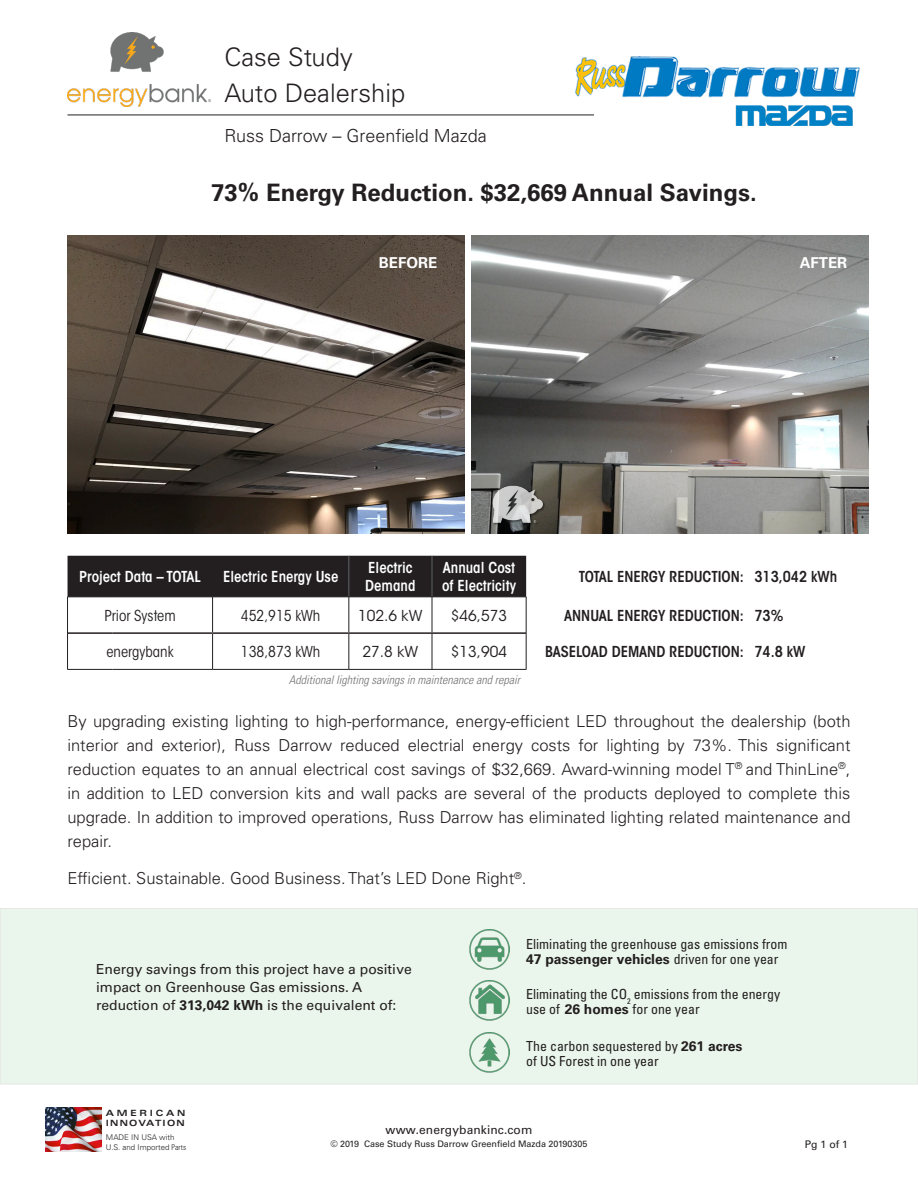
<style>
.page{position:relative;width:918px;height:1188px;background:#fff}
.page>*{position:absolute;margin:0;border:0;box-sizing:border-box;transform-origin:0 0}
.t1{font:300 25.5px/36px "Univers LT Std";color:#231f20}
.t2{font:700 24px "Univers LT Std";color:#231f20}
.t3{font:300 18px "Univers LT Std";color:#231f20}
.t4{font:300 16.5px/24px "Univers LT Std";color:#231f20;text-align:justify}
.t5{font:600 condensed 15px "ITC Avant Garde Std";color:#231f20}
.t6{font:600 condensed 15px/18px "ITC Avant Garde Std";color:#fff}
.t7{font:condensed 15px "ITC Avant Garde Std";color:#231f20}
.t8{font:15px "ITC Avant Garde Std";color:#231f20}
.t9{font:700 15px "Univers LT Std";color:#fff}
.t10{font:condensed 13.95px/15.3px "Univers LT Std";color:#231f20}
.t11{font:13.95px/18px "Univers LT Std";color:#231f20}
.t12{font:italic 300 condensed 12px "Univers LT Std";color:#717271}
.t13{font:12px "Univers LT Std";letter-spacing:.01em;color:#231f20}
.t14{font:10.5px "Univers LT Std";color:#231f20}
.t15{font:9px "Univers LT Std";color:#231f20}
.t16{font:700 expanded 8.55px "Univers LT Std";letter-spacing:.14em;color:#231f20}
.t17{font:700 expanded 8.55px "Univers LT Std";letter-spacing:.32em;color:#231f20}
.t18{font:300 7.8px/10.1px "Univers LT Std";color:#231f20}
.s1{font-weight:700}
.s2{font-weight:700;font-stretch:normal}
.s3{font-stretch:condensed}
</style>
<div class="page">
<hr style="left:68px;top:115px;width:526px;height:1px;background:#231f20">
<img style="left:68px;top:32px;width:143px;height:74px">
<img style="left:471px;top:236px;width:398px;height:297px">
<img style="left:67px;top:235px;width:398px;height:298px">
<div style="left:68px;top:556px;width:458px;height:41px;background:#231f20"></div>
<hr style="left:349px;top:556px;width:1px;height:41px;background:#5e6367">
<hr style="left:432px;top:556px;width:1px;height:41px;background:#5e6367">
<hr style="left:67px;top:597px;width:45px;height:1px;background:#231f20">
<hr style="left:67px;top:597px;width:1px;height:36px;background:#231f20">
<hr style="left:112px;top:597px;width:101px;height:1px;background:#231f20">
<hr style="left:67px;top:633px;width:1px;height:36px;background:#231f20">
<hr style="left:213px;top:597px;width:136px;height:1px;background:#231f20">
<hr style="left:212px;top:597px;width:1px;height:35px;background:#231f20">
<hr style="left:349px;top:597px;width:83px;height:1px;background:#231f20">
<hr style="left:349px;top:597px;width:1px;height:35px;background:#231f20">
<hr style="left:432px;top:597px;width:94px;height:1px;background:#231f20">
<hr style="left:432px;top:597px;width:1px;height:35px;background:#231f20">
<hr style="left:212px;top:634px;width:1px;height:35px;background:#231f20">
<hr style="left:349px;top:634px;width:1px;height:35px;background:#231f20">
<hr style="left:432px;top:634px;width:1px;height:35px;background:#231f20">
<hr style="left:67px;top:669px;width:45px;height:1px;background:#231f20">
<hr style="left:112px;top:669px;width:101px;height:1px;background:#231f20">
<hr style="left:213px;top:669px;width:136px;height:1px;background:#231f20">
<hr style="left:349px;top:669px;width:83px;height:1px;background:#231f20">
<hr style="left:432px;top:669px;width:94px;height:1px;background:#231f20">
<hr style="left:526px;top:597px;width:1px;height:36px;background:#231f20">
<hr style="left:526px;top:633px;width:1px;height:36px;background:#231f20">
<hr style="left:68px;top:632px;width:44px;height:2px;background:#231f20">
<hr style="left:112px;top:632px;width:101px;height:2px;background:#231f20">
<hr style="left:213px;top:632px;width:136px;height:2px;background:#231f20">
<hr style="left:349px;top:632px;width:83px;height:2px;background:#231f20">
<hr style="left:432px;top:632px;width:94px;height:2px;background:#231f20">
<div style="left:0;top:908px;width:918px;height:176px;background:#eaf6eb"></div>
<img style="left:469px;top:981px;width:40px;height:40px">
<img style="left:469px;top:1032px;width:40px;height:40px">
<img style="left:469px;top:929px;width:40px;height:40px">
<img style="left:492px;top:484px;width:54px;height:42px">
<img style="left:735px;top:106px;width:118px;height:19px">
<img style="left:575px;top:56px;width:285px;height:44px">
<img style="left:45px;top:1107px;width:57px;height:45px">
<p class="t1" style="left:224px;top:39px;width:182px">Case Study<br>Auto Dealership</p>
<p class="t3" style="left:224px;top:124px;width:264px">Russ Darrow – Greenfield Mazda</p>
<p class="t2" style="left:211px;top:178px;width:547px">73% Energy Reduction. $32,669 Annual Savings.</p>
<p class="t9" style="left:379px;top:254px;width:60px">BEFORE</p>
<p class="t9" style="left:800px;top:254px;width:49px">AFTER</p>
<p class="t6" style="left:79px;top:567px;width:123px">Project Data – TOTAL</p>
<p class="t6" style="left:223px;top:567px;width:117px">Electric Energy Use</p>
<p class="t6" style="left:368px;top:558px;width:46px">Electric</p>
<p class="t6" style="left:365px;top:576px;width:52px">Demand</p>
<p class="t6" style="left:442px;top:558px;width:75px">Annual Cost of Electricity</p>
<p class="t5" style="left:579px;top:567px;width:167px">TOTAL ENERGY REDUCTION:</p>
<p class="t5" style="left:754px;top:567px;width:84px">313,042 kWh</p>
<p class="t7" style="left:104px;top:606px;width:73px">Prior System</p>
<p class="t7" style="left:241px;top:606px;width:81px">452,915 kWh</p>
<p class="t8" style="left:358px;top:606px;width:66px">102.6 kW</p>
<p class="t8" style="left:451px;top:606px;width:58px">$46,573</p>
<p class="t5" style="left:564px;top:606px;width:181px">ANNUAL ENERGY REDUCTION:</p>
<p class="t5" style="left:754px;top:606px;width:30px">73%</p>
<p class="t7" style="left:106px;top:642px;width:69px">energybank</p>
<p class="t7" style="left:241px;top:642px;width:81px">138,873 kWh</p>
<p class="t8" style="left:362px;top:642px;width:57px">27.8 kW</p>
<p class="t8" style="left:451px;top:642px;width:58px">$13,904</p>
<p class="t5" style="left:545px;top:642px;width:200px">BASELOAD DEMAND REDUCTION:</p>
<p class="t5" style="left:754px;top:642px;width:52px">74.8 kW</p>
<p class="t12" style="left:289px;top:673px;width:233px">Additional lighting savings in maintenance and repair</p>
<p class="t4" style="left:67px;top:709px;width:785px">By upgrading existing lighting to high-performance, energy-efficient LED throughout the dealership (both interior and exterior), Russ Darrow reduced electrial energy costs for lighting by 73%. This significant reduction equates to an annual electrical cost savings of $32,669. Award-winning model T<sup>®</sup> and ThinLine<sup>®</sup>, in addition to LED conversion kits and wall packs are several of the products deployed to complete this upgrade. In addition to improved operations, Russ Darrow has eliminated lighting related maintenance and repair.</p>
<p class="t4" style="left:67px;top:866px;width:461px">Efficient. Sustainable. Good Business. That’s LED Done Right<sup>®</sup>.</p>
<p class="t11" style="left:96px;top:960px;width:317px">Energy savings from this project have a positive impact on Greenhouse Gas emissions. A reduction of <span class="s1">313,042 kWh</span> is the equivalent of:</p>
<p class="t10" style="left:526px;top:936px;width:263px">Eliminating the greenhouse gas emissions from<br><span class="s2">47 passenger vehicles</span> driven for one year</p>
<p class="t10" style="left:526px;top:986px;width:256px">Eliminating the CO<sub>2</sub> emissions from the energy use of <span class="s2">26 homes</span> for one year</p>
<p class="t10" style="left:526px;top:1038px;width:218px">The carbon sequestered by <span class="s2">261 acres </span>of US Forest in one year</p>
<p class="t17" style="left:106px;top:1108px;width:81px">AMERICAN</p>
<p class="t16" style="left:106px;top:1118px;width:80px">INNOVATION</p>
<p class="t18" style="left:106px;top:1132px;width:82px">MADE IN USA with<br>U.S. and Imported <span class="s3">Parts</span></p>
<p class="t13" style="left:386px;top:1122px;width:148px">www.energybankinc.com</p>
<p class="t15" style="left:330px;top:1139px;width:259px">© 2019 Case Study Russ Darrow Greenfield Mazda 20190305</p>
<p class="t14" style="left:805px;top:1138px;width:45px">Pg 1 of 1</p>
</div>
